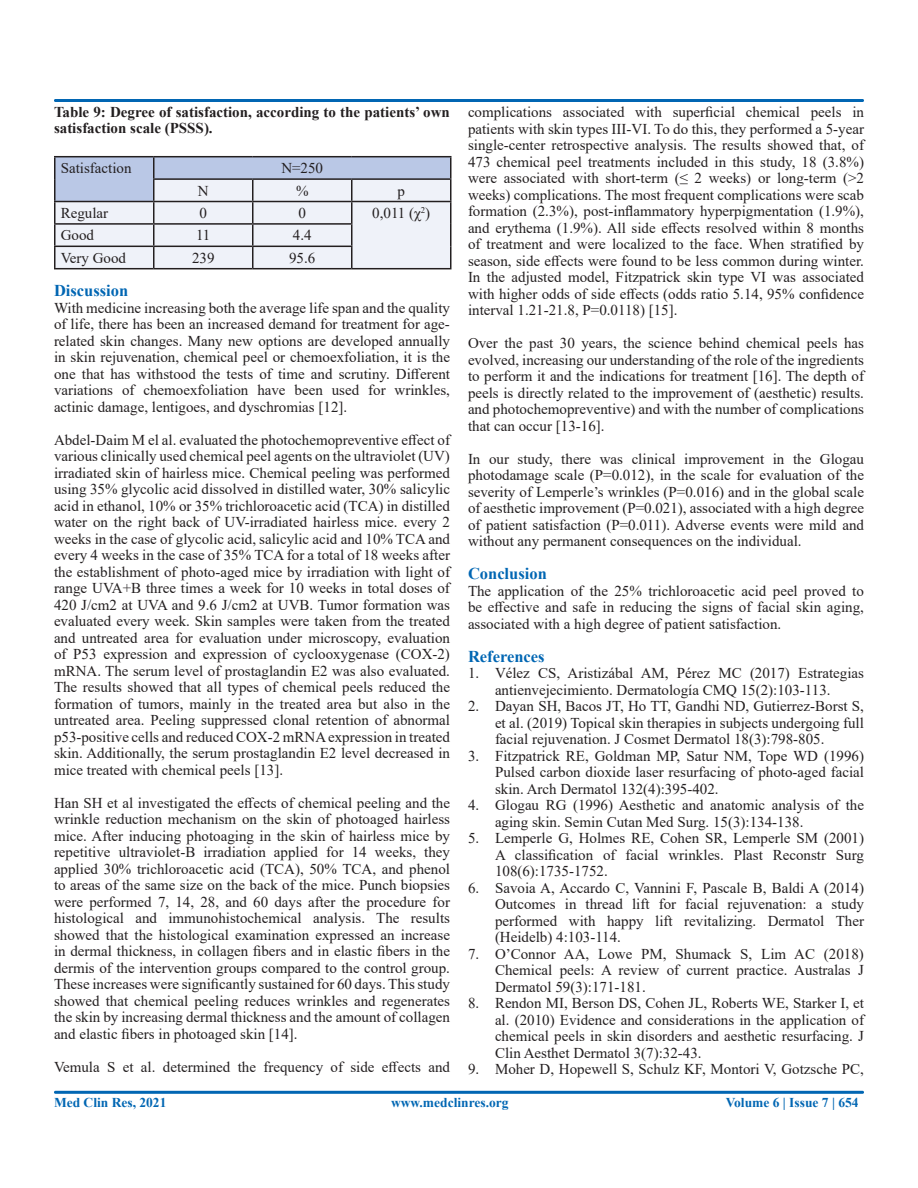
<style>
.page{position:relative;width:918px;height:1188px;background:#fff}
.page>*{position:absolute;margin:0;border:0;box-sizing:border-box;transform-origin:0 0}
.t1{font:700 16.5px "Times New Roman";color:#0166b3}
.t2{font:15px/16.5px "Times New Roman";color:#231f20;text-align:justify}
.t3{font:700 15px/16.5px "Times New Roman";color:#231f20}
.t4{font:700 13.5px "Times New Roman";color:#0166b3}
</style>
<div class="page">
<div style="left:54px;top:99px;width:810px;height:3px;border:2px solid #0166b3"></div>
<div style="left:54px;top:1091px;width:810px;height:3px;border:2px solid #0166b3"></div>
<hr style="left:54px;top:156px;width:100px;height:1px;background:#231f20">
<hr style="left:54px;top:157px;width:2px;height:22px;background:#231f20">
<hr style="left:154px;top:156px;width:99px;height:1px;background:#231f20">
<hr style="left:253px;top:156px;width:99px;height:1px;background:#231f20">
<hr style="left:352px;top:156px;width:100px;height:1px;background:#231f20">
<hr style="left:450px;top:157px;width:2px;height:21px;background:#231f20">
<hr style="left:54px;top:179px;width:2px;height:22px;background:#231f20">
<hr style="left:352px;top:178px;width:100px;height:2px;background:#231f20">
<hr style="left:450px;top:180px;width:2px;height:21px;background:#231f20">
<hr style="left:54px;top:201px;width:100px;height:1px;background:#231f20">
<hr style="left:54px;top:202px;width:2px;height:21px;background:#231f20">
<hr style="left:352px;top:201px;width:100px;height:1px;background:#231f20">
<hr style="left:450px;top:202px;width:2px;height:22px;background:#231f20">
<hr style="left:54px;top:223px;width:100px;height:2px;background:#231f20">
<hr style="left:54px;top:225px;width:2px;height:21px;background:#231f20">
<hr style="left:450px;top:224px;width:2px;height:22px;background:#231f20">
<hr style="left:54px;top:246px;width:100px;height:1px;background:#231f20">
<hr style="left:54px;top:247px;width:2px;height:21px;background:#231f20">
<svg style="left:55px;top:157px;width:396px;height:111px"></svg>
<hr style="left:450px;top:246px;width:2px;height:22px;background:#231f20">
<hr style="left:54px;top:268px;width:100px;height:1px;background:#231f20">
<hr style="left:154px;top:268px;width:99px;height:1px;background:#231f20">
<hr style="left:253px;top:268px;width:99px;height:1px;background:#231f20">
<hr style="left:352px;top:268px;width:100px;height:1px;background:#231f20">
<p class="t3" style="left:54px;top:103px;width:397px">Table 9: Degree of satisfaction, according to the patients’ own satisfaction scale (PSSS).</p>
<p class="t2" style="left:61px;top:159px;width:72px">Satisfaction</p>
<p class="t2" style="left:281px;top:159px;width:43px">N=250</p>
<p class="t2" style="left:198px;top:182px;width:12px">N</p>
<p class="t2" style="left:296px;top:182px;width:14px">%</p>
<p class="t2" style="left:398px;top:182px;width:9px">p</p>
<p class="t2" style="left:61px;top:204px;width:49px">Regular</p>
<p class="t2" style="left:200px;top:204px;width:9px">0</p>
<p class="t2" style="left:298px;top:204px;width:9px">0</p>
<p class="t2" style="left:372px;top:204px;width:59px">0,011 (χ<sup>2</sup>)</p>
<p class="t2" style="left:61px;top:227px;width:35px">Good</p>
<p class="t2" style="left:196px;top:227px;width:16px">11</p>
<p class="t2" style="left:293px;top:227px;width:20px">4.4</p>
<p class="t2" style="left:61px;top:249px;width:67px">Very Good</p>
<p class="t2" style="left:192px;top:249px;width:24px">239</p>
<p class="t2" style="left:289px;top:249px;width:28px">95.6</p>
<p class="t1" style="left:54px;top:279px;width:76px">Discussion</p>
<p class="t2" style="left:54px;top:299px;width:398px">With medicine increasing both the average life span and the quality of life, there has been an increased demand for treatment for age&shy;related skin changes. Many new options are developed annually in skin rejuvenation, chemical peel or chemoexfoliation, it is the one that has withstood the tests of time and scrutiny. Different variations of chemoexfoliation have been used for wrinkles, actinic damage, lentigoes, and dyschromias [12].</p>
<p class="t2" style="left:54px;top:431px;width:398px">Abdel-Daim M el al. evaluated the photochemopreventive effect of various clinically used chemical peel agents on the ultraviolet (UV) irradiated skin of hairless mice. Chemical peeling was performed using 35% glycolic acid dissolved in distilled water, 30% salicylic acid in ethanol, 10% or 35% trichloroacetic acid (TCA) in distilled water on the right back of UV-irradiated hairless mice. every 2 weeks in the case of glycolic acid, salicylic acid and 10% TCA and every 4 weeks in the case of 35% TCA for a total of 18 weeks after the establishment of photo-aged mice by irradiation with light of range UVA+B three times a week for 10 weeks in total doses of 420 J/cm2 at UVA and 9.6 J/cm2 at UVB. Tumor formation was evaluated every week. Skin samples were taken from the treated and untreated area for evaluation under microscopy, evaluation of P53 expression and expression of cyclooxygenase (COX-2) mRNA. The serum level of prostaglandin E2 was also evaluated.<br>The results showed that all types of chemical peels reduced the formation of tumors, mainly in the treated area but also in the untreated area. Peeling suppressed clonal retention of abnormal p53-positive cells and reduced COX-2 mRNA expression in treated skin. Additionally, the serum prostaglandin E2 level decreased in mice treated with chemical peels [13].</p>
<p class="t2" style="left:54px;top:794px;width:398px">Han SH et al investigated the effects of chemical peeling and the wrinkle reduction mechanism on the skin of photoaged hairless mice. After inducing photoaging in the skin of hairless mice by repetitive ultraviolet-B irradiation applied for 14 weeks, they applied 30% trichloroacetic acid (TCA), 50% TCA, and phenol to areas of the same size on the back of the mice. Punch biopsies were performed 7, 14, 28, and 60 days after the procedure for histological and immunohistochemical analysis. The results showed that the histological examination expressed an increase in dermal thickness, in collagen fibers and in elastic fibers in the dermis of the intervention groups compared to the control group.<br>These increases were significantly sustained for 60 days. This study showed that chemical peeling reduces wrinkles and regenerates the skin by increasing dermal thickness and the amount of collagen and elastic fibers in photoaged skin [14].</p>
<p class="t2" style="left:54px;top:1058px;width:398px">Vemula S et al. determined the frequency of side effects and</p>
<p class="t2" style="left:468px;top:103px;width:398px">complications associated with superficial chemical peels in patients with skin types III-VI. To do this, they performed a 5-year single-center retrospective analysis. The results showed that, of 473 chemical peel treatments included in this study, 18 (3.8%) were associated with short-term (≤ 2 weeks) or long-term (&gt;2 weeks) complications. The most frequent complications were scab formation (2.3%), post-inflammatory hyperpigmentation (1.9%), and erythema (1.9%). All side effects resolved within 8 months of treatment and were localized to the face. When stratified by season, side effects were found to be less common during winter.<br>In the adjusted model, Fitzpatrick skin type VI was associated with higher odds of side effects (odds ratio 5.14, 95% confidence interval 1.21-21.8, P=0.0118) [15].</p>
<p class="t2" style="left:468px;top:334px;width:398px">Over the past 30 years, the science behind chemical peels has evolved, increasing our understanding of the role of the ingredients to perform it and the indications for treatment [16]. The depth of peels is directly related to the improvement of (aesthetic) results. and photochemopreventive) and with the number of complications that can occur [13-16].</p>
<p class="t2" style="left:468px;top:450px;width:398px">In our study, there was clinical improvement in the Glogau photodamage scale (P=0.012), in the scale for evaluation of the severity of Lemperle’s wrinkles (P=0.016) and in the global scale of aesthetic improvement (P=0.021), associated with a high degree of patient satisfaction (P=0.011). Adverse events were mild and without any permanent consequences on the individual.</p>
<p class="t1" style="left:468px;top:562px;width:80px">Conclusion</p>
<p class="t2" style="left:468px;top:582px;width:398px">The application of the 25% trichloroacetic acid peel proved to be effective and safe in reducing the signs of facial skin aging, associated with a high degree of patient satisfaction.</p>
<p class="t1" style="left:468px;top:644px;width:78px">References</p>
<p class="t2" style="left:468px;top:664px;width:398px;text-align:center">1. Vélez CS, Aristizábal AM, Pérez MC (2017) Estrategias antienvejecimiento. Dermatología CMQ 15(2):103-113.</p>
<p class="t2" style="left:495px;top:697px;width:371px;text-indent:-27px">2. Dayan SH, Bacos JT, Ho TT, Gandhi ND, Gutierrez-Borst S, et al. (2019) Topical skin therapies in subjects undergoing full facial rejuvenation. J Cosmet Dermatol 18(3):798-805.</p>
<p class="t2" style="left:495px;top:747px;width:371px;text-indent:-27px">3. Fitzpatrick RE, Goldman MP, Satur NM, Tope WD (1996)<br>Pulsed carbon dioxide laser resurfacing of photo-aged facial skin. Arch Dermatol 132(4):395-402.</p>
<p class="t2" style="left:495px;top:796px;width:371px;text-indent:-27px">4. Glogau RG (1996) Aesthetic and anatomic analysis of the aging skin. Semin Cutan Med Surg. 15(3):134-138.</p>
<p class="t2" style="left:495px;top:829px;width:371px;text-indent:-27px">5. Lemperle G, Holmes RE, Cohen SR, Lemperle SM (2001)<br>A classification of facial wrinkles. Plast Reconstr Surg 108(6):1735-1752.</p>
<p class="t2" style="left:495px;top:879px;width:371px;text-indent:-27px">6. Savoia A, Accardo C, Vannini F, Pascale B, Baldi A (2014)<br>Outcomes in thread lift for facial rejuvenation: a study performed with happy lift revitalizing. Dermatol Ther (Heidelb) 4:103-114.</p>
<p class="t2" style="left:495px;top:945px;width:370px;text-indent:-27px">7. O’Connor AA, Lowe PM, Shumack S, Lim AC (2018)<br>Chemical peels: A review of current practice. Australas J Dermatol 59(3):171-181.</p>
<p class="t2" style="left:495px;top:994px;width:371px;text-indent:-27px">8. Rendon MI, Berson DS, Cohen JL, Roberts WE, Starker I, et al. (2010) Evidence and considerations in the application of chemical peels in skin disorders and aesthetic resurfacing. J Clin Aesthet Dermatol 3(7):32-43.</p>
<p class="t2" style="left:468px;top:1060px;width:397px">9. Moher D, Hopewell S, Schulz KF, Montori V, Gotzsche PC,</p>
<p class="t4" style="left:54px;top:1093px;width:114px">Med Clin Res, 2021</p>
<p class="t4" style="left:391px;top:1093px;width:119px">www.medclinres.org</p>
<p class="t4" style="left:726px;top:1093px;width:134px">Volume 6 | Issue 7 | 654</p>
</div>
